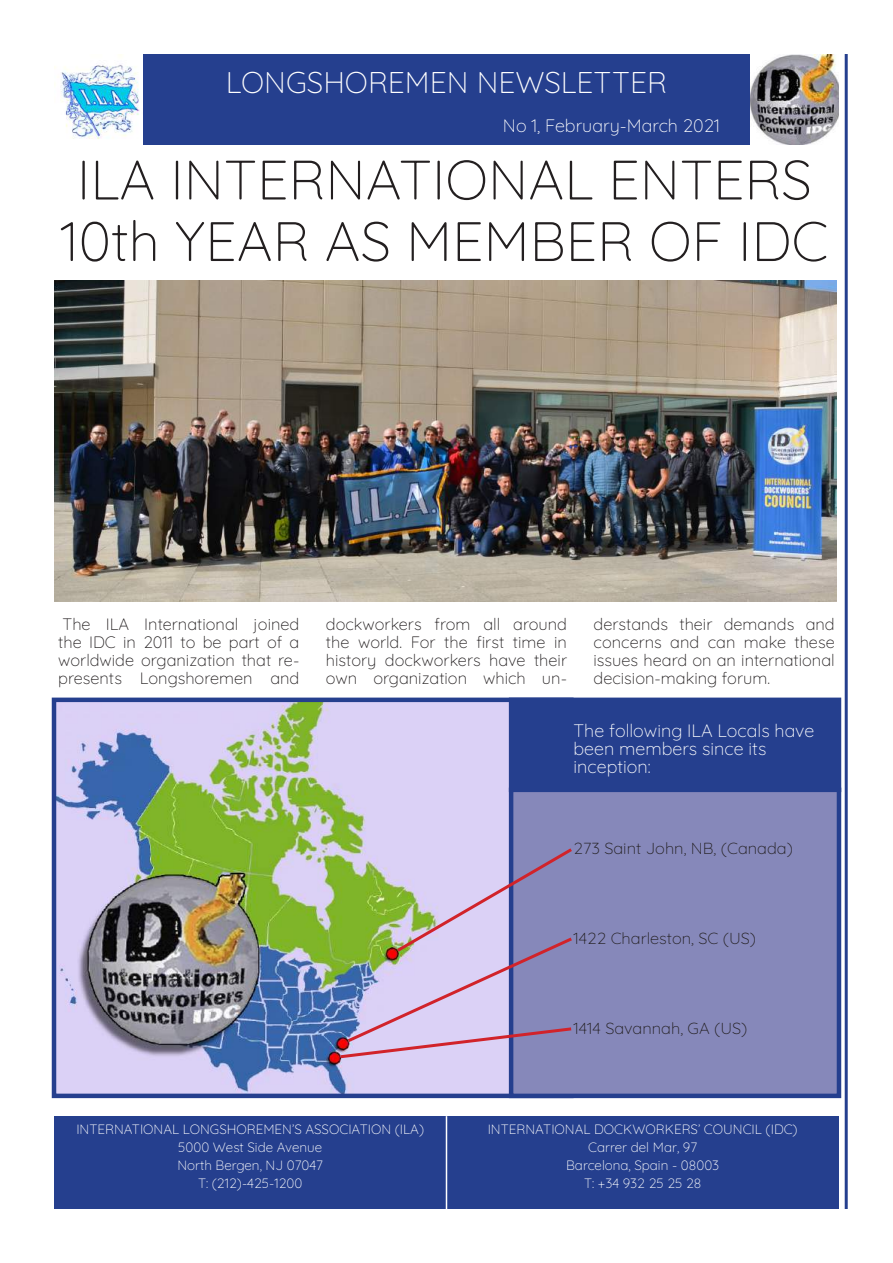
<style>
.page{position:relative;width:893px;height:1263px;background:#fff}
.page>*{position:absolute;margin:0;border:0;box-sizing:border-box;transform-origin:0 0}
.t1{font:300 55.5px/61.5px "Quicksand";color:#231f20}
.t2{font:300 30px "Quicksand";color:#fff}
.t3{font:300 18px/18px "Quicksand";color:#fff}
.t4{font:300 16.5px/18px "Quicksand";color:#231f20;text-align:justify}
.t5{font:300 16.05px "Quicksand";color:#231f20}
.t6{font:300 13.5px/18px "Quicksand";color:#fff;text-align:center}
</style>
<div class="page">
<hr style="left:845px;top:54px;width:3px;height:1155px;background:#253f8e">
<div style="left:54px;top:54px;width:785px;height:90px;background:#253f8e"></div>
<img style="left:54px;top:54px;width:88px;height:90px">
<img style="left:750px;top:54px;width:89px;height:90px">
<div style="left:54px;top:1116px;width:392px;height:93px;background:#253f8e"></div>
<div style="left:446px;top:1116px;width:393px;height:93px;background:#253f8e"></div>
<hr style="left:446px;top:1116px;width:1px;height:93px;background:#fff">
<img style="left:57px;top:703px;width:452px;height:390px">
<div style="left:52px;top:698px;width:522px;height:400px;border:4px solid #253f8e"></div>
<div style="left:511px;top:700px;width:328px;height:90px;background:#253f8e"></div>
<div style="left:509px;top:698px;width:332px;height:94px;border:4px solid #253f8e"></div>
<div style="left:511px;top:790px;width:328px;height:306px;background:#8688ba"></div>
<div style="left:509px;top:788px;width:332px;height:310px;border:4px solid #253f8e"></div>
<img style="left:54px;top:281px;width:783px;height:321px">
<svg style="left:337px;top:845px;width:235px;height:215px"></svg>
<h2 class="t2" style="left:226px;top:59px;width:443px">LONGSHOREMEN NEWSLETTER</h2>
<p class="t3" style="left:503px;top:115px;width:219px">No 1, February-March 2021</p>
<h1 class="t1" style="left:61px;top:143px;width:769px">ILA INTERNATIONAL ENTERS<br>10th YEAR AS MEMBER OF IDC</h1>
<p class="t4" style="left:58px;top:613px;width:243px">The ILA International joined the IDC in 2011 to be part of a worldwide organization that re&shy;presents Longshoremen and</p>
<p class="t4" style="left:326px;top:613px;width:243px">dockworkers from all around the world. For the first time in history dockworkers have their own organization which un-</p>
<p class="t4" style="left:594px;top:613px;width:243px">derstands their demands and concerns and can make these issues heard on an international decision-making forum.</p>
<p class="t3" style="left:574px;top:719px;width:242px">The following ILA Locals have been members since its inception:</p>
<p class="t5" style="left:574px;top:835px;width:221px">273 Saint John, NB, (Canada)</p>
<p class="t5" style="left:574px;top:925px;width:184px">1422 Charleston, SC (US)</p>
<p class="t5" style="left:574px;top:1015px;width:175px">1414 Savannah, GA (US)</p>
<p class="t6" style="left:76px;top:1119px;width:349px">INTERNATIONAL LONGSHOREMEN’S ASSOCIATION (ILA)<br>5000 West Side Avenue<br>North Bergen, NJ 07047<br>T: (212)-425-1200</p>
<p class="t6" style="left:488px;top:1119px;width:312px">INTERNATIONAL DOCKWORKERS’ COUNCIL (IDC)<br>Carrer del Mar, 97<br>Barcelona, Spain - 08003<br>T: +34 932 25 25 28</p>
</div>
